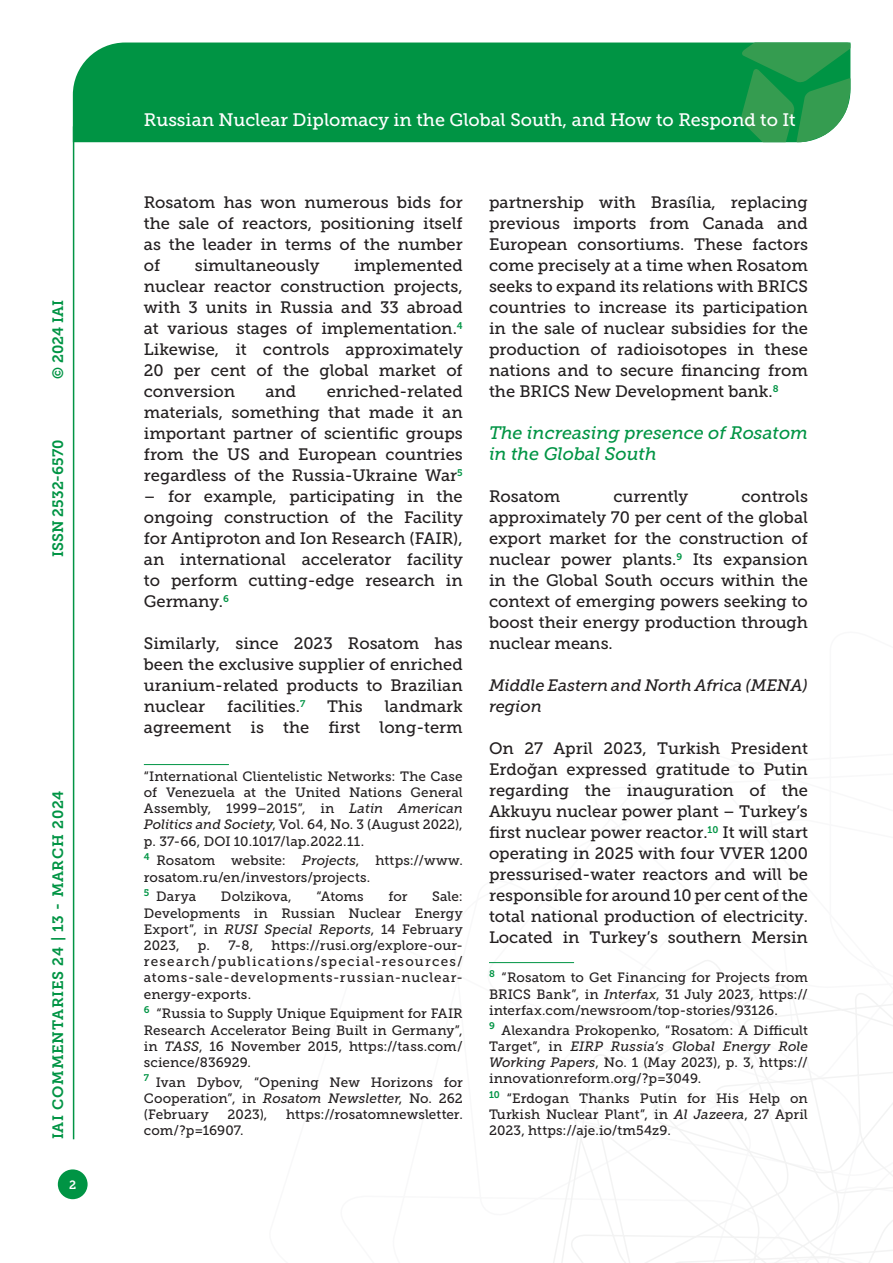
<style>
.page{position:relative;width:893px;height:1263px;background:#fff}
.page>*{position:absolute;margin:0;border:0;box-sizing:border-box;transform-origin:0 0}
.t1{font:18px "Museo Slab 500";color:#fff}
.Titolo_paragrafo_2{font:italic 18px/21px "Museo Slab 500";color:#009444}
.Testo{font:16.5px/21px "Museo Slab 500";color:#231f20;text-align:justify}
.Testo-2{font:italic 16.5px/21px "Museo Slab 500";color:#231f20}
.t2{font:15px "Museo Slab 700";letter-spacing:.05em;color:#009444}
.t3{font:15px "Museo Slab 700";color:#009444}
.Nota{font:13.5px/16.2px "Museo Slab 500";letter-spacing:.01em;color:#231f20;text-align:justify}
.t4{font:12px "Museo Slab 700";color:#fff}
.s1{font-style:italic}
</style>
<div class="page">
<svg style="left:531px;top:960px;width:362px;height:303px"></svg>
<div style="left:73px;top:43px;width:668px;height:99px;background:#009444"></div>
<svg style="left:741px;top:43px;width:109px;height:99px;background:#319e55"></svg>
<div style="left:58px;top:1169px;width:30px;height:30px;background:#009444;border-radius:50%"></div>
<hr style="left:73px;top:126px;width:1px;height:1013px;background:#009444">
<hr style="left:144px;top:764px;width:85px;height:1px;background:#009444">
<hr style="left:489px;top:962px;width:85px;height:1px;background:#009444">
<p class="t2" style="left:50px;top:379px;width:80px;rotate:-90deg">© 2024 IAI</p>
<p class="t3" style="left:50px;top:557px;width:119px;rotate:-90deg">ISSN 2532-6570</p>
<p class="t2" style="left:50px;top:1139px;width:350px;rotate:-90deg">IAI COMMENTARIES 24 | 13 - MARCH 2024</p>
<p class="t4" style="left:69px;top:1178px;width:9px">2</p>
<p class="t1" style="left:144px;top:110px;width:653px">Russian Nuclear Diplomacy in the Global South, and How to Respond to It</p>
<p class="Testo" style="left:144px;top:192px;width:320px">Rosatom has won numerous bids for the sale of reactors, positioning itself as the leader in terms of the number of</p>
<p class="Testo" style="left:144px;top:255px;width:320px;text-indent:210px">implemented nuclear reactor construction projects, with 3 units in Russia and 33 abroad at various stages of implementation.<sup>4<br></sup>Likewise, it controls approximately 20 per cent of the global market of conversion</p>
<p class="Testo" style="left:195px;top:255px;width:126px">simultaneously</p>
<p class="Testo" style="left:144px;top:381px;width:320px;text-indent:183px">enriched-related materials, something that made it an important partner of scientific groups from the US and European countries regardless of the Russia-Ukraine War<sup>5</sup></p>
<p class="Testo" style="left:144px;top:486px;width:320px">– for example, participating in the ongoing construction of the Facility for Antiproton and Ion Research (FAIR), an international accelerator facility to perform cutting-edge research in Germany.<sup>6</sup></p>
<p class="Testo" style="left:144px;top:633px;width:320px">Similarly, since 2023 Rosatom has been the exclusive supplier of enriched uranium-related products to Brazilian nuclear</p>
<p class="Testo" style="left:265px;top:381px;width:32px">and</p>
<p class="Testo" style="left:227px;top:696px;width:80px">facilities.<sup>7</sup></p>
<p class="Testo" style="left:327px;top:696px;width:37px">This</p>
<p class="Testo" style="left:144px;top:696px;width:320px;text-align:right">landmark<br>agreement is the first long-term</p>
<p class="Nota" style="left:144px;top:768px;width:320px">“International Clientelistic Networks: The Case of Venezuela at the United Nations General Assembly, 1999–2015”, in <span class="s1">Latin American Politics and Society</span>, Vol. 64, No. 3 (August 2022), p. 37-66, DOI 10.1017/lap.2022.11.</p>
<p class="Nota" style="left:144px;top:853px;width:320px"><sup>4</sup> Rosatom website: <span class="s1">Projects</span>, https://www. rosatom.ru/en/investors/projects.</p>
<p class="Nota" style="left:144px;top:889px;width:54px"><sup>5</sup> Darya</p>
<p class="Nota" style="left:221px;top:889px;width:72px">Dolzikova,</p>
<p class="Nota" style="left:316px;top:889px;width:49px">“Atoms</p>
<p class="Nota" style="left:388px;top:889px;width:21px">for</p>
<p class="Nota" style="left:144px;top:889px;width:320px;text-indent:288px">Sale:<br>Developments in Russian Nuclear Energy Export”, in <span class="s1">RUSI Special Reports</span>, 14 February 2023,</p>
<p class="Nota" style="left:144px;top:937px;width:320px;text-indent:128px">https://rusi.org/explore-our&shy;research/publications/special-resources/ atoms-sale-developments-russian-nuclear&shy;energy-exports.</p>
<p class="Nota" style="left:144px;top:1006px;width:320px"><sup>6</sup> “Russia to Supply Unique Equipment for FAIR Research Accelerator Being Built in Germany”, in <span class="s1">TASS</span>, 16 November 2015, https://tass.com/ science/836929.</p>
<p class="Nota" style="left:144px;top:1074px;width:320px"><sup>7</sup> Ivan Dybov, “Opening New Horizons for Cooperation”, in <span class="s1">Rosatom Newsletter</span>, No. 262 (February</p>
<p class="Nota" style="left:198px;top:937px;width:57px">p. 7-8,</p>
<p class="Nota" style="left:228px;top:1106px;width:41px">2023),</p>
<p class="Nota" style="left:286px;top:1106px;width:178px">https://rosatomnewsletter.</p>
<p class="Nota" style="left:144px;top:1123px;width:101px">com/?p=16907.</p>
<p class="Testo" style="left:489px;top:192px;width:320px">partnership with Brasília, replacing previous imports from Canada and European consortiums. These factors come precisely at a time when Rosatom seeks to expand its relations with BRICS countries to increase its participation in the sale of nuclear subsidies for the production of radioisotopes in these nations and to secure financing from the BRICS New Development bank.<sup>8</sup></p>
<p class="Titolo_paragrafo_2" style="left:489px;top:422px;width:320px">The increasing presence of Rosatom in the Global South</p>
<p class="Testo" style="left:489px;top:486px;width:73px">Rosatom</p>
<p class="Testo" style="left:613px;top:486px;width:76px">currently</p>
<p class="Testo" style="left:489px;top:486px;width:320px;text-indent:252px">controls approximately 70 per cent of the global export market for the construction of nuclear power plants.<sup>9</sup> Its expansion in the Global South occurs within the context of emerging powers seeking to boost their energy production through nuclear means.</p>
<p class="Testo-2" style="left:489px;top:675px;width:320px">Middle Eastern and North Africa (MENA) region</p>
<p class="Testo" style="left:489px;top:738px;width:320px">On 27 April 2023, Turkish President Erdoğan expressed gratitude to Putin regarding the inauguration of the Akkuyu nuclear power plant – Turkey’s first nuclear power reactor.<sup>10</sup> It will start operating in 2025 with four VVER 1200 pressurised-water reactors and will be responsible for around 10 per cent of the total national production of electricity.<br>Located in Turkey’s southern Mersin</p>
<p class="Nota" style="left:489px;top:970px;width:320px"><sup>8</sup> “Rosatom to Get Financing for Projects from BRICS Bank”, in <span class="s1">Interfax</span>, 31 July 2023, https:// interfax.com/newsroom/top-stories/93126.</p>
<p class="Nota" style="left:489px;top:1022px;width:320px"><sup>9</sup> Alexandra Prokopenko, “Rosatom: A Difficult Target”, in <span class="s1">EIRP Russia’s Global Energy Role Working Papers</span>, No. 1 (May 2023), p. 3, https:// innovationreform.org/?p=3049.</p>
<p class="Nota" style="left:489px;top:1090px;width:320px"><sup>10</sup> “Erdogan Thanks Putin for His Help on Turkish Nuclear Plant”, in <span class="s1">Al Jazeera</span>, 27 April 2023, https://aje.io/tm54z9.</p>
</div>
